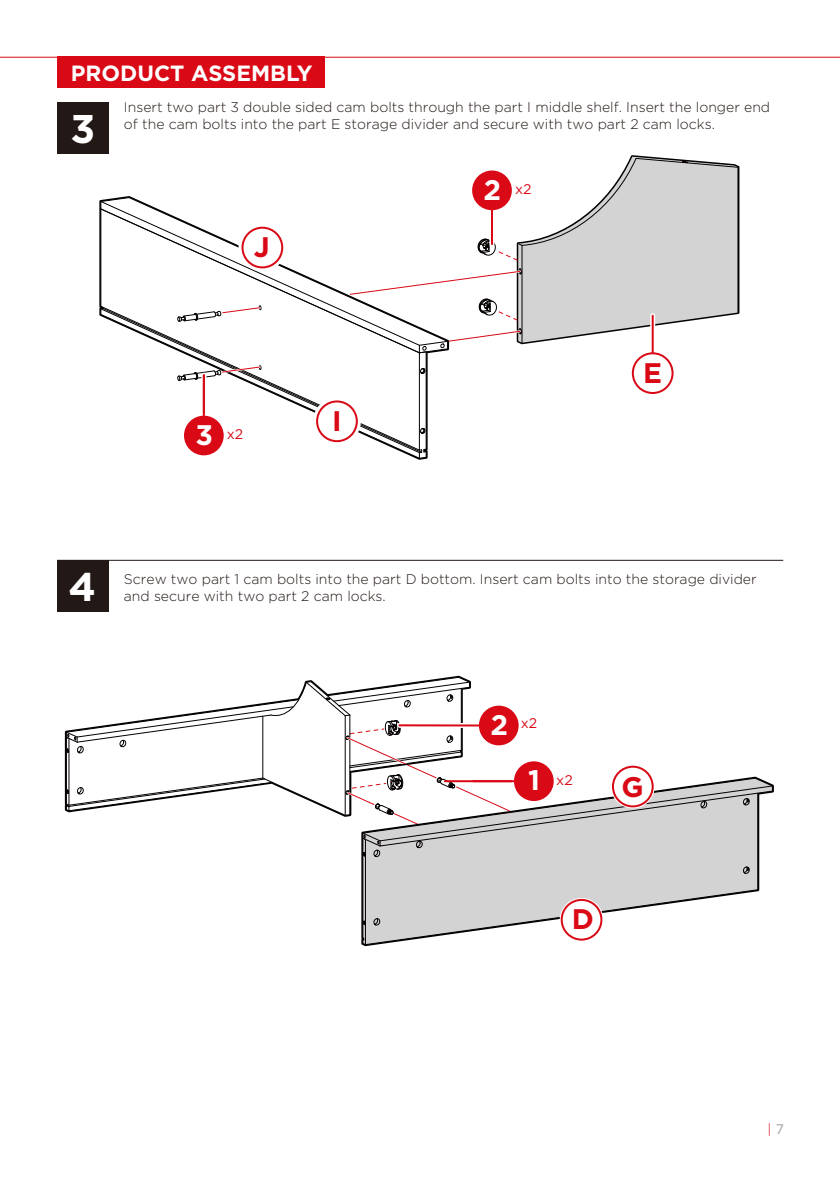
<style>
.page{position:relative;width:840px;height:1191px;background:#fff}
.page>*{position:absolute;margin:0;border:0;box-sizing:border-box;transform-origin:0 0}
.t1{font:700 40px "Gotham";color:#fff}
.t2{font:700 28.2px "Gotham";color:#d90916}
.t3{font:700 22px "Gotham";color:#fff}
.t4{font:300 14px/16.8px "Gotham";color:#221815}
.t5{font:14px "Gotham";color:#d90916}
.t6{font:300 13.8px "Gotham";color:#d90916}
.s1{font-weight:700;font-size:28.2px;color:#fff}
.s2{font-weight:400;color:#9fa0a0}
</style>
<div class="page">
<svg style="left:361px;top:784px;width:412px;height:162px;fill:#d3d3d4"></svg>
<svg style="left:516px;top:155px;width:223px;height:189px;fill:#d3d3d4"></svg>
<div style="left:57px;top:102px;width:52px;height:52px;background:#221815"></div>
<div style="left:57px;top:560px;width:52px;height:52px;background:#221815"></div>
<div style="left:57px;top:57px;width:267px;height:31px;background:#d90916"></div>
<hr style="left:0;top:57px;width:839px;height:1px;background:#d90916">
<hr style="left:57px;top:560px;width:725px;height:1px;background:#221815">
<hr style="left:521px;top:245px;width:1px;height:98px;background:#040000">
<hr style="left:737px;top:167px;width:1px;height:145px;background:#040000">
<svg style="left:449px;top:268px;width:73px;height:53px"></svg>
<svg style="left:449px;top:328px;width:73px;height:21px"></svg>
<svg style="left:99px;top:196px;width:350px;height:264px"></svg>
<svg style="left:177px;top:365px;width:84px;height:16px"></svg>
<div style="left:649px;top:316px;width:5px;height:37px;background:#fff"></div>
<hr style="left:651px;top:316px;width:2px;height:37px;background:#d90916">
<div style="left:631px;top:352px;width:42px;height:42px;border:2px solid #d90916;border-radius:50%"></div>
<div style="left:201px;top:375px;width:5px;height:41px;background:#f4bfc3"></div>
<svg style="left:182px;top:414px;width:43px;height:43px"></svg>
<hr style="left:203px;top:375px;width:2px;height:41px;background:#d90916">
<svg style="left:472px;top:158px;width:266px;height:103px"></svg>
<hr style="left:490px;top:210px;width:2px;height:34px;background:#d90916">
<svg style="left:238px;top:224px;width:48px;height:47px"></svg>
<div style="left:241px;top:227px;width:42px;height:41px;border:2px solid #d90916;border-radius:50%"></div>
<svg style="left:313px;top:397px;width:47px;height:48px"></svg>
<div style="left:316px;top:400px;width:41px;height:42px;border:2px solid #d90916;border-radius:50%"></div>
<hr style="left:365px;top:839px;width:1px;height:105px;background:#040000">
<hr style="left:757px;top:793px;width:1px;height:96px;background:#040000">
<hr style="left:362px;top:838px;width:1px;height:100px;background:#040000">
<svg style="left:742px;top:866px;width:8px;height:8px"></svg>
<svg style="left:66px;top:676px;width:706px;height:181px"></svg>
<svg style="left:362px;top:889px;width:395px;height:56px"></svg>
<div style="left:561px;top:900px;width:40px;height:39px;background:#fff;border-radius:50%"></div>
<div style="left:559px;top:898px;width:44px;height:43px;border:4px solid #fff;border-radius:50%"></div>
<div style="left:560px;top:899px;width:42px;height:41px;border:2px solid #d90916;border-radius:50%"></div>
<div style="left:612px;top:766px;width:40px;height:40px;background:#fff;border-radius:50%"></div>
<div style="left:610px;top:764px;width:44px;height:44px;border:4px solid #fff;border-radius:50%"></div>
<div style="left:611px;top:765px;width:42px;height:42px;border:2px solid #d90916;border-radius:50%"></div>
<h3 class="t3" style="left:71px;top:58px;width:243px">PRODUCT ASSEMBLY</h3>
<p class="t4" style="left:124px;top:98px;width:647px">Insert two part 3 double sided cam bolts through the part I middle shelf. Insert the longer end of the cam bolts into the part E storage divider and secure with two part 2 cam locks.</p>
<h1 class="t1" style="left:70px;top:102px;width:26px">3</h1>
<h2 class="t2" style="left:254px;top:228px;width:17px">J</h2>
<p class="t5" style="left:195px;top:425px;width:49px"><span class="s1">3</span> x2</p>
<h2 class="t2" style="left:332px;top:402px;width:11px">I</h2>
<p class="t5" style="left:483px;top:180px;width:49px"><span class="s1">2</span> x2</p>
<h2 class="t2" style="left:642px;top:354px;width:20px">E</h2>
<h1 class="t1" style="left:68px;top:560px;width:29px">4</h1>
<p class="t4" style="left:124px;top:570px;width:634px">Screw two part 1 cam bolts into the part D bottom. Insert cam bolts into the storage divider and secure with two part 2 cam locks.</p>
<p class="t5" style="left:490px;top:714px;width:48px"><span class="s1">2</span> x2</p>
<p class="t5" style="left:528px;top:771px;width:46px"><span class="s1">1</span> x2</p>
<h2 class="t2" style="left:621px;top:768px;width:24px">G</h2>
<h2 class="t2" style="left:571px;top:900px;width:24px">D</h2>
<p class="t6" style="left:767px;top:1120px;width:18px">| <span class="s2">7</span></p>
</div>
